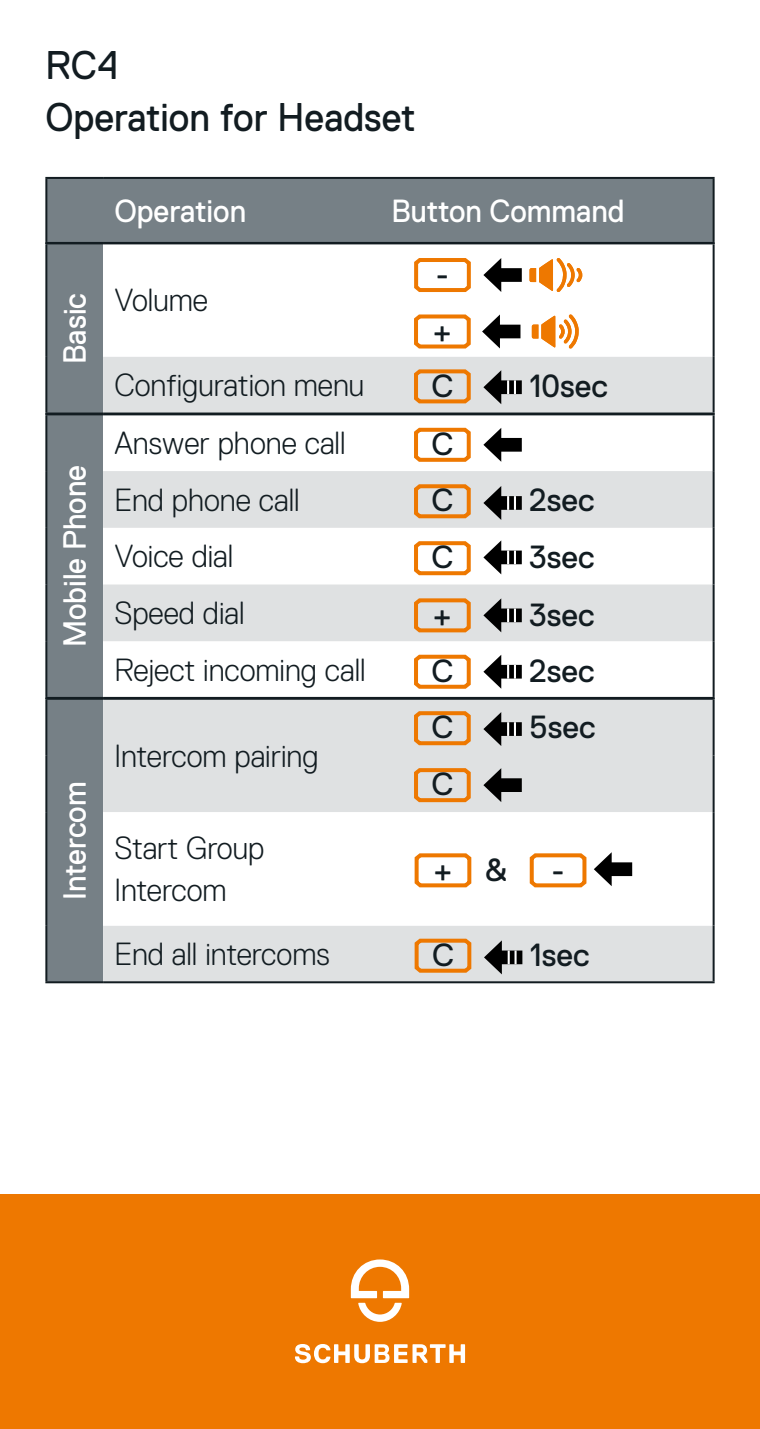
<style>
.page{position:relative;width:760px;height:1429px;background:#fff}
.page>*{position:absolute;margin:0;border:0;box-sizing:border-box;transform-origin:0 0}
.t1{font:40px/52px "Replica Pro";color:#121c21;scale:.95 1}
.t2{font:300 32px/56.8px "Replica Pro";color:#121c21;scale:.95 1}
.t3{font:32px "Replica Pro";color:#fff;scale:.95 1}
.t4{font:32px/55.6px "Replica Pro";color:#121c21}
</style>
<div class="page">
<div style="left:47px;top:179px;width:665px;height:63px;background:#768086"></div>
<hr style="left:45px;top:177px;width:58px;height:2px;background:#121c21">
<hr style="left:45px;top:179px;width:2px;height:63px;background:#121c21">
<hr style="left:103px;top:177px;width:277px;height:2px;background:#121c21">
<hr style="left:380px;top:177px;width:334px;height:2px;background:#121c21">
<hr style="left:712px;top:179px;width:2px;height:63px;background:#121c21">
<div style="left:46px;top:414px;width:57px;height:284px;background:#768086"></div>
<svg style="left:103px;top:471px;width:609px;height:170px;fill:#dfe1e2"></svg>
<hr style="left:45px;top:413px;width:58px;height:2px;background:#121c21">
<hr style="left:45px;top:415px;width:2px;height:56px;background:#121c21">
<hr style="left:45px;top:471px;width:2px;height:57px;background:#121c21">
<hr style="left:45px;top:528px;width:2px;height:56px;background:#121c21">
<hr style="left:45px;top:584px;width:2px;height:57px;background:#121c21">
<hr style="left:45px;top:641px;width:2px;height:56px;background:#121c21">
<hr style="left:103px;top:413px;width:277px;height:2px;background:#121c21">
<hr style="left:380px;top:413px;width:334px;height:2px;background:#121c21">
<hr style="left:712px;top:415px;width:2px;height:56px;background:#121c21">
<hr style="left:712px;top:471px;width:2px;height:57px;background:#121c21">
<hr style="left:712px;top:528px;width:2px;height:56px;background:#121c21">
<hr style="left:712px;top:584px;width:2px;height:57px;background:#121c21">
<hr style="left:712px;top:641px;width:2px;height:56px;background:#121c21">
<hr style="left:45px;top:697px;width:58px;height:2px;background:#121c21">
<hr style="left:103px;top:697px;width:277px;height:2px;background:#121c21">
<hr style="left:380px;top:697px;width:334px;height:2px;background:#121c21">
<div style="left:46px;top:243px;width:57px;height:170px;background:#768086"></div>
<hr style="left:45px;top:244px;width:2px;height:113px;background:#121c21">
<hr style="left:45px;top:357px;width:2px;height:55px;background:#121c21">
<hr style="left:712px;top:244px;width:2px;height:113px;background:#121c21">
<hr style="left:712px;top:357px;width:2px;height:55px;background:#121c21">
<hr style="left:45px;top:242px;width:58px;height:2px;background:#121c21">
<hr style="left:103px;top:242px;width:277px;height:2px;background:#121c21">
<hr style="left:380px;top:242px;width:334px;height:2px;background:#121c21">
<hr style="left:45px;top:412px;width:58px;height:2px;background:#121c21">
<hr style="left:380px;top:412px;width:334px;height:2px;background:#121c21">
<div style="left:0;top:1194px;width:760px;height:235px;background:#ee7800"></div>
<svg style="left:295px;top:1344px;width:170px;height:19px"></svg>
<svg style="left:351px;top:1259px;width:58px;height:63px"></svg>
<div style="left:46px;top:699px;width:57px;height:283px;background:#768086"></div>
<div style="left:103px;top:700px;width:609px;height:281px;background:#dfe1e2"></div>
<svg style="left:103px;top:812px;width:609px;height:113px"></svg>
<hr style="left:45px;top:698px;width:58px;height:2px;background:#121c21">
<hr style="left:45px;top:700px;width:2px;height:55px;background:#121c21">
<hr style="left:45px;top:755px;width:2px;height:57px;background:#121c21">
<hr style="left:45px;top:812px;width:2px;height:113px;background:#121c21">
<hr style="left:45px;top:925px;width:2px;height:56px;background:#121c21">
<hr style="left:103px;top:698px;width:277px;height:2px;background:#121c21">
<hr style="left:380px;top:698px;width:334px;height:2px;background:#121c21">
<hr style="left:712px;top:700px;width:2px;height:55px;background:#121c21">
<hr style="left:712px;top:755px;width:2px;height:57px;background:#121c21">
<hr style="left:712px;top:812px;width:2px;height:113px;background:#121c21">
<hr style="left:712px;top:925px;width:2px;height:56px;background:#121c21">
<hr style="left:45px;top:981px;width:58px;height:2px;background:#121c21">
<hr style="left:103px;top:981px;width:277px;height:2px;background:#121c21">
<hr style="left:380px;top:981px;width:334px;height:2px;background:#121c21">
<svg style="left:532px;top:314px;width:46px;height:35px"></svg>
<svg style="left:529px;top:258px;width:53px;height:34px"></svg>
<svg style="left:482px;top:314px;width:38px;height:34px"></svg>
<svg style="left:414px;top:258px;width:57px;height:34px"></svg>
<svg style="left:414px;top:314px;width:57px;height:35px"></svg>
<svg style="left:483px;top:258px;width:39px;height:34px"></svg>
<svg style="left:414px;top:427px;width:57px;height:35px"></svg>
<svg style="left:483px;top:428px;width:39px;height:34px"></svg>
<svg style="left:410px;top:482px;width:63px;height:38px;background:#e2c5a6"></svg>
<svg style="left:410px;top:539px;width:63px;height:38px"></svg>
<svg style="left:410px;top:596px;width:63px;height:38px;background:#e2c5a6"></svg>
<svg style="left:414px;top:654px;width:57px;height:35px"></svg>
<svg style="left:410px;top:709px;width:63px;height:38px;background:#e2c5a6"></svg>
<svg style="left:410px;top:766px;width:63px;height:38px;background:#e2c5a6"></svg>
<svg style="left:483px;top:768px;width:39px;height:34px"></svg>
<svg style="left:411px;top:851px;width:62px;height:38px"></svg>
<svg style="left:526px;top:851px;width:62px;height:38px"></svg>
<svg style="left:594px;top:852px;width:38px;height:34px"></svg>
<svg style="left:411px;top:936px;width:62px;height:38px;background:#e2c4a5"></svg>
<div style="left:103px;top:357px;width:610px;height:56px;background:#dfe1e2"></div>
<svg style="left:483px;top:486px;width:39px;height:34px"></svg>
<svg style="left:483px;top:540px;width:39px;height:34px"></svg>
<svg style="left:483px;top:598px;width:39px;height:34px"></svg>
<svg style="left:483px;top:655px;width:39px;height:34px"></svg>
<svg style="left:483px;top:712px;width:39px;height:34px"></svg>
<svg style="left:484px;top:940px;width:38px;height:34px"></svg>
<p class="t1" style="left:45px;top:40px;width:391px">RC4<br>Operation for Headset</p>
<p class="t3" style="left:114px;top:193px;width:140px">Operation</p>
<p class="t3" style="left:391px;top:193px;width:247px">Button Command</p>
<p class="t3" style="left:57px;top:364px;width:76px;rotate:-90deg">Basic</p>
<p class="t2" style="left:114px;top:272px;width:100px">Volume</p>
<p class="t2" style="left:114px;top:357px;width:265px">Configuration menu</p>
<p class="t3" style="left:57px;top:647px;width:193px;rotate:-90deg">Mobile Phone</p>
<p class="t3" style="left:57px;top:899px;width:126px;rotate:-90deg">Intercom</p>
<p class="t2" style="left:114px;top:415px;width:266px">Answer phone call<br>End phone call<br>Voice dial<br>Speed dial<br>Reject incoming call</p>
<p class="t2" style="left:114px;top:727px;width:216px">Intercom pairing</p>
<p class="t2" style="left:114px;top:827px;width:159px;line-height:41.6px">Start Group<br>Intercom</p>
<p class="t2" style="left:114px;top:926px;width:228px">End all intercoms</p>
<p class="t4" style="left:431px;top:246px;width:24px">- +<br>C</p>
<p class="t4" style="left:431px;top:416px;width:24px">C<br>C</p>
<p class="t4" style="left:529px;top:358px;width:80px">10sec</p>
<p class="t4" style="left:529px;top:473px;width:67px">2sec</p>
<p class="t4" style="left:431px;top:530px;width:24px">C</p>
<p class="t4" style="left:529px;top:530px;width:67px">3sec</p>
<p class="t4" style="left:433px;top:587px;width:20px">+</p>
<p class="t4" style="left:529px;top:587px;width:67px">3sec</p>
<p class="t4" style="left:431px;top:643px;width:24px">C</p>
<p class="t4" style="left:529px;top:643px;width:67px">2sec</p>
<p class="t4" style="left:431px;top:700px;width:24px">C</p>
<p class="t4" style="left:529px;top:700px;width:68px">5sec</p>
<p class="t4" style="left:431px;top:756px;width:24px">C</p>
<p class="t4" style="left:433px;top:842px;width:76px">+ &amp;</p>
<p class="t4" style="left:551px;top:842px;width:15px">-</p>
<p class="t4" style="left:432px;top:927px;width:24px">C</p>
<p class="t4" style="left:530px;top:927px;width:62px">1sec</p>
</div>
